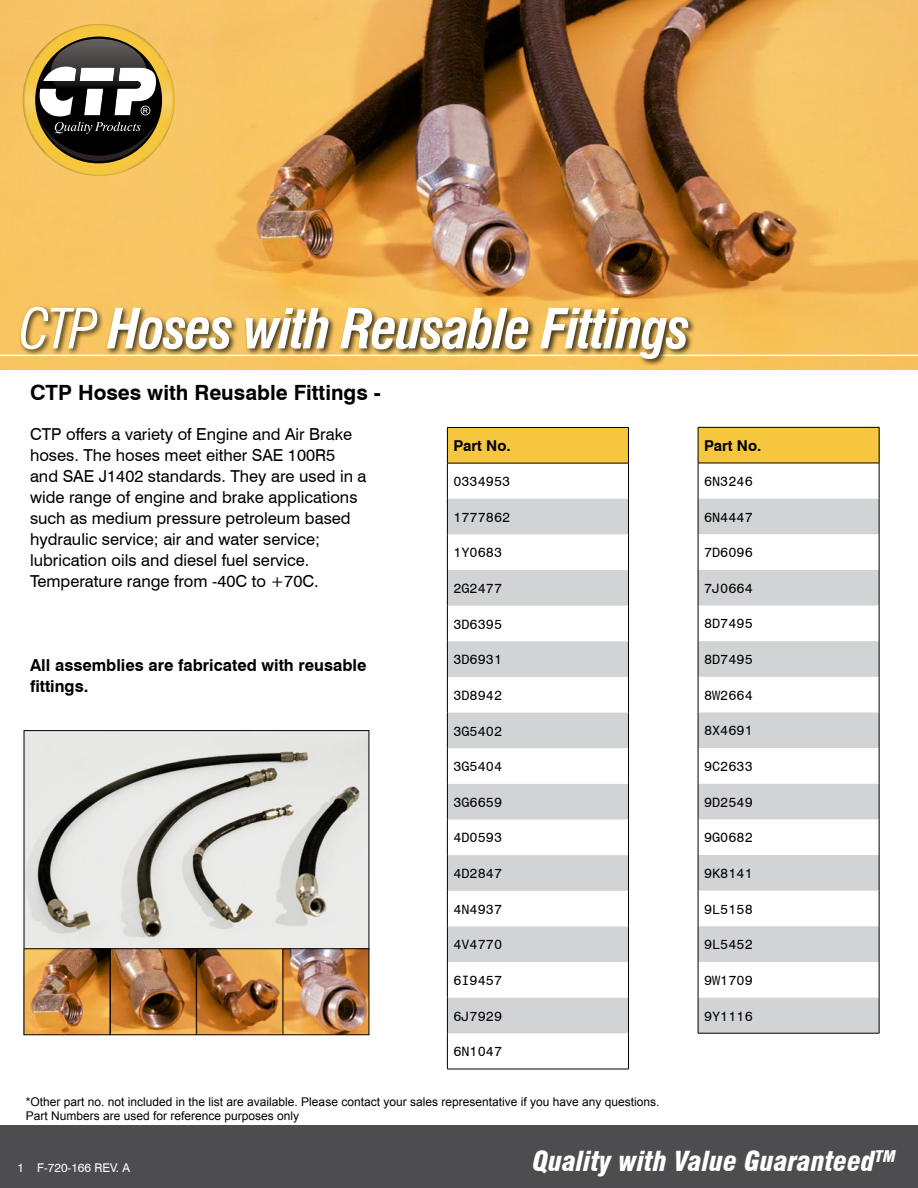
<style>
.page{position:relative;width:918px;height:1188px;background:#fff}
.page>*{position:absolute;margin:0;border:0;box-sizing:border-box;transform-origin:0 0}
.t1{font:italic 700 condensed 54px "Swiss 721 BT";letter-spacing:-.03em;color:#fff}
.t2{font:italic 900 condensed 27px "Swiss 721 BT";color:#fff}
.t3{font:700 21px "Swiss 721 BT";color:#000}
.t4{font:16.5px/21px "Swiss 721 BT";color:#000}
.t5{font:700 16.5px/21px "Swiss 721 BT";color:#000}
.t6{font:700 15px "Swiss 721 BT";color:#000}
.t7{font:13.5px "Monospace 821 BT";color:#000}
.t8{font:12px/13.5px "Arial";color:#000}
.t9{font:12px "Swiss 721 BT";color:#fff}
.s1{font-weight:400}
</style>
<div class="page">
<img style="left:0;top:0;width:918px;height:370px">
<div style="left:0;top:1125px;width:918px;height:63px;background:#4d4d4f"></div>
<hr style="left:0;top:355px;width:918px;height:1px;background:#fff">
<img style="left:58px;top:24px;width:81px;height:3px">
<img style="left:23px;top:70px;width:2px;height:71px">
<img style="left:172px;top:70px;width:3px;height:70px">
<img style="left:69px;top:173px;width:59px;height:3px">
<img style="left:25px;top:27px;width:147px;height:146px">
<div style="left:35px;top:37px;width:127px;height:126px;background:#000;border-radius:50%"></div>
<svg style="left:41px;top:122px;width:116px;height:48px"></svg>
<svg style="left:28px;top:35px;width:141px;height:81px"></svg>
<div style="left:18px;top:305px;width:678px;height:62px;background:#000;opacity:.75"></div>
<div style="left:447px;top:427px;width:181px;height:36px;background:#f5c63e"></div>
<svg style="left:448px;top:499px;width:180px;height:534px;fill:#d1d3d4"></svg>
<hr style="left:447px;top:463px;width:1px;height:36px;background:#000">
<hr style="left:628px;top:463px;width:1px;height:36px;background:#000">
<hr style="left:447px;top:499px;width:1px;height:35px;background:#000">
<hr style="left:628px;top:499px;width:1px;height:35px;background:#000">
<hr style="left:447px;top:534px;width:1px;height:36px;background:#000">
<hr style="left:628px;top:534px;width:1px;height:36px;background:#000">
<hr style="left:447px;top:570px;width:1px;height:36px;background:#000">
<hr style="left:628px;top:570px;width:1px;height:36px;background:#000">
<hr style="left:447px;top:606px;width:1px;height:35px;background:#000">
<hr style="left:628px;top:606px;width:1px;height:35px;background:#000">
<hr style="left:447px;top:641px;width:1px;height:36px;background:#000">
<hr style="left:628px;top:641px;width:1px;height:36px;background:#000">
<hr style="left:447px;top:677px;width:1px;height:36px;background:#000">
<hr style="left:628px;top:677px;width:1px;height:36px;background:#000">
<hr style="left:447px;top:713px;width:1px;height:35px;background:#000">
<hr style="left:628px;top:713px;width:1px;height:35px;background:#000">
<hr style="left:447px;top:748px;width:1px;height:36px;background:#000">
<hr style="left:628px;top:748px;width:1px;height:36px;background:#000">
<hr style="left:447px;top:784px;width:1px;height:36px;background:#000">
<hr style="left:628px;top:784px;width:1px;height:36px;background:#000">
<hr style="left:447px;top:820px;width:1px;height:35px;background:#000">
<hr style="left:628px;top:820px;width:1px;height:35px;background:#000">
<hr style="left:447px;top:855px;width:1px;height:36px;background:#000">
<hr style="left:628px;top:855px;width:1px;height:36px;background:#000">
<hr style="left:447px;top:891px;width:1px;height:35px;background:#000">
<hr style="left:628px;top:891px;width:1px;height:35px;background:#000">
<hr style="left:447px;top:427px;width:182px;height:1px;background:#000">
<hr style="left:447px;top:428px;width:1px;height:35px;background:#000">
<hr style="left:628px;top:428px;width:1px;height:35px;background:#000">
<hr style="left:447px;top:463px;width:182px;height:1px;background:#000">
<hr style="left:447px;top:1069px;width:182px;height:1px;background:#000">
<hr style="left:447px;top:926px;width:1px;height:36px;background:#000">
<hr style="left:628px;top:926px;width:1px;height:36px;background:#000">
<hr style="left:447px;top:962px;width:1px;height:36px;background:#000">
<hr style="left:628px;top:962px;width:1px;height:36px;background:#000">
<hr style="left:447px;top:998px;width:1px;height:35px;background:#000">
<hr style="left:628px;top:998px;width:1px;height:35px;background:#000">
<hr style="left:447px;top:1033px;width:1px;height:36px;background:#000">
<hr style="left:628px;top:1033px;width:1px;height:36px;background:#000">
<div style="left:698px;top:427px;width:181px;height:36px;background:#f5c63e"></div>
<svg style="left:699px;top:499px;width:180px;height:534px;fill:#d1d3d4"></svg>
<hr style="left:698px;top:499px;width:1px;height:35px;background:#000">
<hr style="left:879px;top:499px;width:1px;height:35px;background:#000">
<hr style="left:698px;top:534px;width:1px;height:36px;background:#000">
<hr style="left:879px;top:534px;width:1px;height:36px;background:#000">
<hr style="left:698px;top:570px;width:1px;height:36px;background:#000">
<hr style="left:879px;top:570px;width:1px;height:36px;background:#000">
<hr style="left:698px;top:606px;width:1px;height:35px;background:#000">
<hr style="left:879px;top:606px;width:1px;height:35px;background:#000">
<hr style="left:698px;top:641px;width:1px;height:36px;background:#000">
<hr style="left:879px;top:641px;width:1px;height:36px;background:#000">
<hr style="left:698px;top:677px;width:1px;height:35px;background:#000">
<hr style="left:879px;top:677px;width:1px;height:35px;background:#000">
<hr style="left:698px;top:712px;width:1px;height:36px;background:#000">
<hr style="left:879px;top:712px;width:1px;height:36px;background:#000">
<hr style="left:698px;top:748px;width:1px;height:36px;background:#000">
<hr style="left:879px;top:748px;width:1px;height:36px;background:#000">
<hr style="left:698px;top:784px;width:1px;height:35px;background:#000">
<hr style="left:879px;top:784px;width:1px;height:35px;background:#000">
<hr style="left:698px;top:819px;width:1px;height:36px;background:#000">
<hr style="left:879px;top:819px;width:1px;height:36px;background:#000">
<hr style="left:698px;top:855px;width:1px;height:36px;background:#000">
<hr style="left:879px;top:855px;width:1px;height:36px;background:#000">
<hr style="left:698px;top:427px;width:181px;height:1px;background:#000">
<hr style="left:698px;top:428px;width:1px;height:35px;background:#000">
<hr style="left:879px;top:428px;width:1px;height:35px;background:#000">
<hr style="left:698px;top:463px;width:181px;height:1px;background:#000">
<hr style="left:698px;top:891px;width:1px;height:35px;background:#000">
<hr style="left:879px;top:891px;width:1px;height:35px;background:#000">
<hr style="left:698px;top:926px;width:1px;height:36px;background:#000">
<hr style="left:879px;top:926px;width:1px;height:36px;background:#000">
<hr style="left:698px;top:962px;width:1px;height:36px;background:#000">
<hr style="left:879px;top:962px;width:1px;height:36px;background:#000">
<hr style="left:698px;top:998px;width:1px;height:35px;background:#000">
<hr style="left:879px;top:998px;width:1px;height:35px;background:#000">
<hr style="left:698px;top:1033px;width:181px;height:1px;background:#000">
<hr style="left:698px;top:463px;width:1px;height:36px;background:#000">
<hr style="left:879px;top:463px;width:1px;height:36px;background:#000">
<img style="left:26px;top:732px;width:341px;height:301px">
<div style="left:24px;top:730px;width:345px;height:219px;border:1px solid #000"></div>
<div style="left:196px;top:949px;width:87px;height:86px;border:1px solid #000"></div>
<div style="left:110px;top:949px;width:86px;height:86px;border:1px solid #000"></div>
<h1 class="t1" style="left:19px;top:296px;width:673px"><span class="s1">CTP</span> Hoses with Reusable Fittings</h1>
<p class="t3" style="left:30px;top:379px;width:352px">CTP Hoses with Reusable Fittings -</p>
<p class="t4" style="left:30px;top:423px;width:338px">CTP offers a variety of Engine and Air Brake hoses. The hoses meet either SAE 100R5 and SAE J1402 standards. They are used in a wide range of engine and brake applications such as medium pressure petroleum based hydraulic service; air and water service; lubrication oils and diesel fuel service.<br>Temperature range from -40C to +70C.</p>
<p class="t5" style="left:30px;top:654px;width:338px">All assemblies are fabricated with reusable fittings.</p>
<p class="t6" style="left:453px;top:437px;width:59px">Part No.</p>
<p class="t7" style="left:453px;top:473px;width:58px">0334953</p>
<p class="t7" style="left:453px;top:509px;width:58px">1777862</p>
<p class="t7" style="left:453px;top:544px;width:50px">1Y0683</p>
<p class="t7" style="left:453px;top:580px;width:50px">2G2477</p>
<p class="t7" style="left:453px;top:616px;width:50px">3D6395</p>
<p class="t7" style="left:453px;top:651px;width:50px">3D6931</p>
<p class="t7" style="left:453px;top:687px;width:50px">3D8942</p>
<p class="t7" style="left:453px;top:723px;width:50px">3G5402</p>
<p class="t7" style="left:453px;top:758px;width:50px">3G5404</p>
<p class="t7" style="left:453px;top:794px;width:50px">3G6659</p>
<p class="t7" style="left:453px;top:829px;width:50px">4D0593</p>
<p class="t7" style="left:453px;top:865px;width:50px">4D2847</p>
<p class="t7" style="left:453px;top:901px;width:50px">4N4937</p>
<p class="t7" style="left:453px;top:936px;width:50px">4V4770</p>
<p class="t7" style="left:453px;top:972px;width:50px">6I9457</p>
<p class="t7" style="left:453px;top:1008px;width:50px">6J7929</p>
<p class="t7" style="left:453px;top:1043px;width:50px">6N1047</p>
<p class="t8" style="left:26px;top:1096px;width:635px">*Other part no. not included in the list are available. Please contact your sales representative if you have any questions.<br>Part Numbers are used for reference purposes only</p>
<p class="t6" style="left:704px;top:436px;width:59px">Part No.</p>
<p class="t7" style="left:704px;top:473px;width:50px">6N3246</p>
<p class="t7" style="left:704px;top:509px;width:50px">6N4447</p>
<p class="t7" style="left:704px;top:544px;width:50px">7D6096</p>
<p class="t7" style="left:704px;top:580px;width:50px">7J0664</p>
<p class="t7" style="left:704px;top:615px;width:50px">8D7495</p>
<p class="t7" style="left:704px;top:651px;width:50px">8D7495</p>
<p class="t7" style="left:704px;top:687px;width:50px">8W2664</p>
<p class="t7" style="left:704px;top:722px;width:50px">8X4691</p>
<p class="t7" style="left:704px;top:758px;width:50px">9C2633</p>
<p class="t7" style="left:704px;top:794px;width:50px">9D2549</p>
<p class="t7" style="left:704px;top:829px;width:50px">9G0682</p>
<p class="t7" style="left:704px;top:865px;width:50px">9K8141</p>
<p class="t7" style="left:704px;top:901px;width:50px">9L5158</p>
<p class="t7" style="left:704px;top:936px;width:50px">9L5452</p>
<p class="t7" style="left:704px;top:972px;width:50px">9W1709</p>
<p class="t7" style="left:704px;top:1008px;width:50px">9Y1116</p>
<p class="t9" style="left:18px;top:1161px;width:114px">1 F-720-166 REV. A</p>
<h2 class="t2" style="left:533px;top:1145px;width:364px">Quality with Value Guaranteed<sup>TM</sup></h2>
</div>
